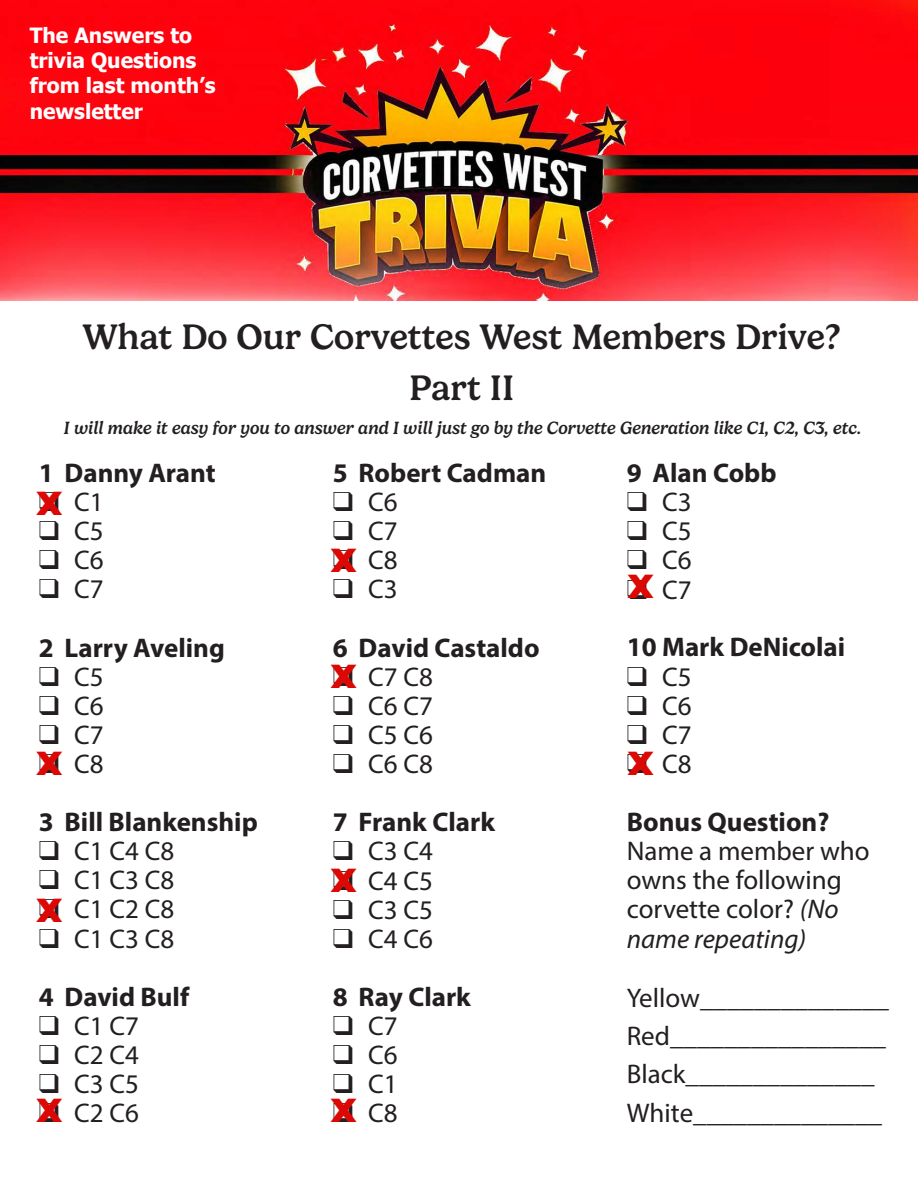
<style>
.page{position:relative;width:918px;height:1188px;background:#fff}
.page>*{position:absolute;margin:0;border:0;box-sizing:border-box;transform-origin:0 0}
.t1{font:700 42.6px "Tahoma";color:#db0805}
.t2{font:500 36px "Gelica";color:#231f20}
.t3{font:27px/29.1px "Myriad Pro";color:#231f20}
.t4{font:700 27px "Myriad Pro";color:#231f20}
.t5{font:700 21px/25.2px "Tahoma";color:#fff}
.t6{font:italic 500 18px "Gelica";color:#231f20}
.s1{font-style:italic}
</style>
<div class="page">
<img style="left:0;top:0;width:918px;height:301px">
<p class="t5" style="left:30px;top:22px;width:164px">The Answers to</p>
<p class="t5" style="left:30px;top:47px;width:168px">trivia Questions</p>
<p class="t5" style="left:30px;top:73px;width:188px">from last month’s newsletter</p>
<p class="t2" style="left:83px;top:324px;width:760px">What Do Our Corvettes West Members Drive?</p>
<p class="t2" style="left:409px;top:376px;width:107px">Part II</p>
<p class="t6" style="left:63px;top:421px;width:799px">I will make it easy for you to answer and I will just go by the Corvette Generation like C1, C2, C3, etc.</p>
<p class="t4" style="left:39px;top:463px;width:178px">1 Danny Arant</p>
<p class="t3" style="left:39px;top:490px;width:66px">❑ C1</p>
<p class="t3" style="left:39px;top:519px;width:66px">❑ C5</p>
<p class="t3" style="left:39px;top:548px;width:66px">❑ C6</p>
<p class="t3" style="left:39px;top:577px;width:66px">❑ C7</p>
<p class="t4" style="left:39px;top:637px;width:188px">2 Larry Aveling</p>
<p class="t3" style="left:39px;top:664px;width:66px">❑ C5</p>
<p class="t3" style="left:39px;top:693px;width:66px">❑ C6</p>
<p class="t3" style="left:39px;top:722px;width:66px">❑ C7</p>
<p class="t3" style="left:39px;top:751px;width:66px">❑ C8</p>
<p class="t4" style="left:39px;top:812px;width:221px">3 Bill Blankenship</p>
<p class="t3" style="left:39px;top:839px;width:137px">❑ C1 C4 C8</p>
<p class="t3" style="left:39px;top:868px;width:137px">❑ C1 C3 C8</p>
<p class="t3" style="left:39px;top:897px;width:137px">❑ C1 C2 C8</p>
<p class="t3" style="left:39px;top:926px;width:137px">❑ C1 C3 C8</p>
<p class="t4" style="left:39px;top:986px;width:152px">4 David Bulf</p>
<p class="t3" style="left:39px;top:1013px;width:102px">❑ C1 C7</p>
<p class="t3" style="left:39px;top:1043px;width:102px">❑ C2 C4</p>
<p class="t3" style="left:39px;top:1072px;width:102px">❑ C3 C5</p>
<p class="t3" style="left:39px;top:1101px;width:102px">❑ C2 C6</p>
<p class="t1" style="left:37px;top:473px;width:27px">x</p>
<p class="t1" style="left:37px;top:733px;width:27px">x</p>
<p class="t1" style="left:37px;top:879px;width:27px">x</p>
<p class="t1" style="left:37px;top:1079px;width:27px">x</p>
<p class="t4" style="left:333px;top:463px;width:215px">5 Robert Cadman</p>
<p class="t3" style="left:333px;top:490px;width:66px">❑ C6</p>
<p class="t3" style="left:333px;top:519px;width:66px">❑ C7</p>
<p class="t3" style="left:333px;top:548px;width:66px">❑ C8</p>
<p class="t3" style="left:333px;top:577px;width:66px">❑ C3</p>
<p class="t4" style="left:333px;top:637px;width:208px">6 David Castaldo</p>
<p class="t3" style="left:333px;top:664px;width:102px">❑ C7 C8</p>
<p class="t3" style="left:333px;top:693px;width:102px">❑ C6 C7</p>
<p class="t3" style="left:333px;top:722px;width:102px">❑ C5 C6</p>
<p class="t3" style="left:333px;top:752px;width:102px">❑ C6 C8</p>
<p class="t4" style="left:333px;top:812px;width:164px">7 Frank Clark</p>
<p class="t3" style="left:333px;top:839px;width:102px">❑ C3 C4</p>
<p class="t3" style="left:333px;top:868px;width:102px">❑ C4 C5</p>
<p class="t3" style="left:333px;top:897px;width:102px">❑ C3 C5</p>
<p class="t3" style="left:333px;top:926px;width:102px">❑ C4 C6</p>
<p class="t4" style="left:333px;top:987px;width:140px">8 Ray Clark</p>
<p class="t3" style="left:333px;top:1014px;width:66px">❑ C7</p>
<p class="t3" style="left:333px;top:1043px;width:66px">❑ C6</p>
<p class="t3" style="left:333px;top:1072px;width:66px">❑ C1</p>
<p class="t3" style="left:333px;top:1101px;width:66px">❑ C8</p>
<p class="t1" style="left:331px;top:529px;width:27px">x</p>
<p class="t1" style="left:331px;top:645px;width:27px">x</p>
<p class="t1" style="left:331px;top:849px;width:27px">x</p>
<p class="t1" style="left:331px;top:1079px;width:27px">x</p>
<p class="t4" style="left:627px;top:463px;width:151px">9 Alan Cobb</p>
<p class="t3" style="left:627px;top:490px;width:66px">❑ C3</p>
<p class="t3" style="left:627px;top:519px;width:66px">❑ C5</p>
<p class="t3" style="left:627px;top:548px;width:66px">❑ C6</p>
<p class="t3" style="left:627px;top:577px;width:66px">❑ C7</p>
<p class="t4" style="left:627px;top:637px;width:220px">10 Mark DeNicolai</p>
<p class="t3" style="left:627px;top:664px;width:66px">❑ C5</p>
<p class="t3" style="left:627px;top:693px;width:66px">❑ C6</p>
<p class="t3" style="left:627px;top:722px;width:66px">❑ C7</p>
<p class="t3" style="left:627px;top:751px;width:66px">❑ C8</p>
<p class="t4" style="left:627px;top:812px;width:204px">Bonus Question?</p>
<p class="t3" style="left:627px;top:839px;width:244px">Name a member who owns the following corvette color? <span class="s1">(No name repeating)</span></p>
<p class="t3" style="left:627px;top:986px;width:264px">Yellow______________</p>
<p class="t3" style="left:627px;top:1024px;width:261px">Red________________</p>
<p class="t3" style="left:627px;top:1062px;width:249px">Black______________</p>
<p class="t3" style="left:627px;top:1100px;width:257px">White______________</p>
<p class="t1" style="left:628px;top:555px;width:27px">x</p>
<p class="t1" style="left:628px;top:733px;width:27px">x</p>
</div>
